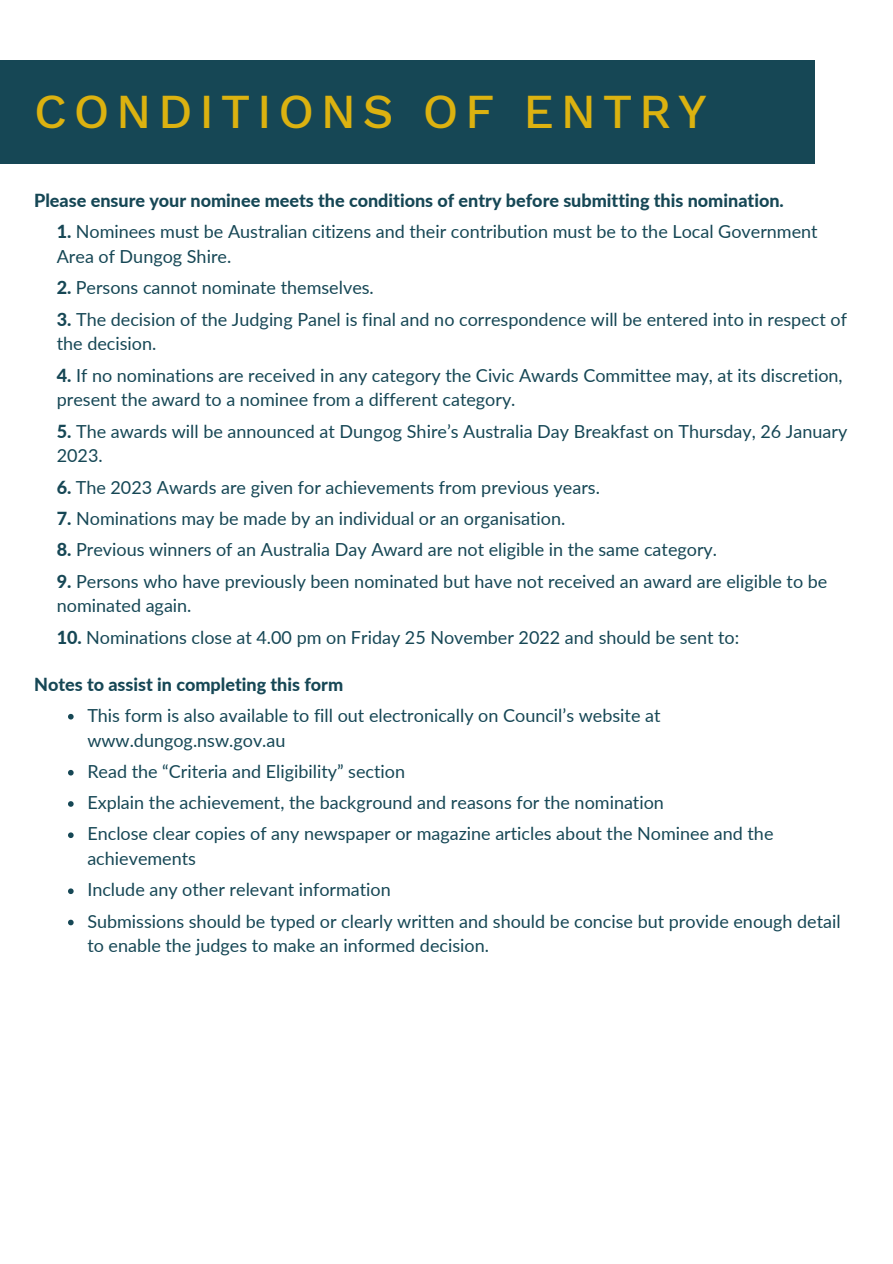
<style>
.page{position:relative;width:893px;height:1264px;background:#fff}
.page>*{position:absolute;margin:0;border:0;box-sizing:border-box;transform-origin:0 0}
.t1{font:500 48px "Work Sans";letter-spacing:.14em;color:#dcb210}
.t2{font:18px/24.8px "Lato";color:#164755}
.t3{font:800 18px "Lato";color:#164755}
.s1{font-weight:800}
</style>
<div class="page">
<div style="left:0;top:60px;width:814px;height:104px;background:#164755"></div>
<svg style="left:68px;top:714px;width:6px;height:5px"></svg>
<svg style="left:68px;top:919px;width:6px;height:6px"></svg>
<svg style="left:68px;top:888px;width:6px;height:6px"></svg>
<svg style="left:68px;top:770px;width:6px;height:5px"></svg>
<svg style="left:68px;top:832px;width:6px;height:6px"></svg>
<svg style="left:68px;top:801px;width:6px;height:5px"></svg>
<h1 class="t1" style="left:34px;top:84px;width:674px">CONDITIONS OF ENTRY</h1>
<p class="t3" style="left:34px;top:189px;width:751px">Please ensure your nominee meets the conditions of entry before submitting this nomination.</p>
<p class="t2" style="left:57px;top:219px;width:762px"><span class="s1">1.</span> Nominees must be Australian citizens and their contribution must be to the Local Government<br>Area of Dungog Shire.</p>
<p class="t2" style="left:57px;top:275px;width:318px"><span class="s1">2.</span> Persons cannot nominate themselves.</p>
<p class="t2" style="left:57px;top:306px;width:791px"><span class="s1">3.</span> The decision of the Judging Panel is final and no correspondence will be entered into in respect of the decision.</p>
<p class="t2" style="left:57px;top:362px;width:787px"><span class="s1">4.</span> If no nominations are received in any category the Civic Awards Committee may, at its discretion, present the award to a nominee from a different category.</p>
<p class="t2" style="left:57px;top:418px;width:792px"><span class="s1">5.</span> The awards will be announced at Dungog Shire’s Australia Day Breakfast on Thursday, 26 January<br>2023.</p>
<p class="t2" style="left:57px;top:474px;width:544px"><span class="s1">6.</span> The 2023 Awards are given for achievements from previous years.</p>
<p class="t2" style="left:57px;top:505px;width:510px"><span class="s1">7.</span> Nominations may be made by an individual or an organisation.</p>
<p class="t2" style="left:57px;top:537px;width:661px"><span class="s1">8.</span> Previous winners of an Australia Day Award are not eligible in the same category.</p>
<p class="t2" style="left:57px;top:568px;width:772px"><span class="s1">9.</span> Persons who have previously been nominated but have not received an award are eligible to be nominated again.</p>
<p class="t2" style="left:57px;top:624px;width:684px"><span class="s1">10.</span> Nominations close at 4.00 pm on Friday 25 November 2022 and should be sent to:</p>
<p class="t3" style="left:34px;top:672px;width:310px">Notes to assist in completing this form</p>
<p class="t2" style="left:87px;top:702px;width:574px">This form is also available to fill out electronically on Council’s website at www.dungog.nsw.gov.au</p>
<p class="t2" style="left:87px;top:758px;width:319px">Read the “Criteria and Eligibility” section</p>
<p class="t2" style="left:87px;top:789px;width:578px">Explain the achievement, the background and reasons for the nomination</p>
<p class="t2" style="left:87px;top:821px;width:687px">Enclose clear copies of any newspaper or magazine articles about the Nominee and the achievements</p>
<p class="t2" style="left:87px;top:877px;width:305px">Include any other relevant information</p>
<p class="t2" style="left:87px;top:908px;width:754px">Submissions should be typed or clearly written and should be concise but provide enough detail to enable the judges to make an informed decision.</p>
</div>
